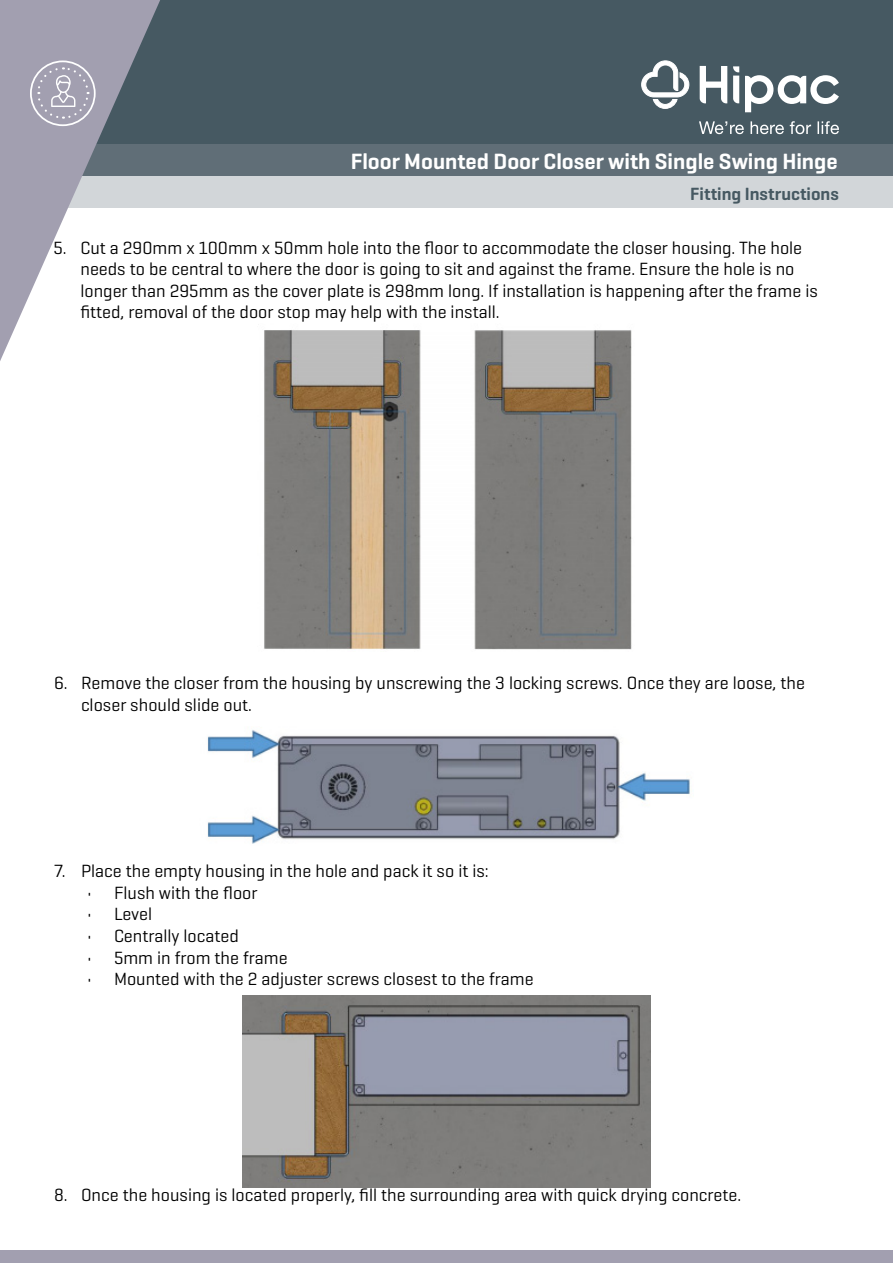
<style>
.page{position:relative;width:893px;height:1263px;background:#fff}
.page>*{position:absolute;margin:0;border:0;box-sizing:border-box;transform-origin:0 0}
.t1{font:600 22.5px "Geogrotesque";color:#fff}
.t2{font:18px/21.6px "Geogrotesque";color:#000}
.t3{font:600 18px "Geogrotesque";color:#465962}
</style>
<div class="page">
<div style="left:0;top:0;width:893px;height:145px;background:#465962"></div>
<div style="left:0;top:145px;width:893px;height:31px;background:#606e77"></div>
<div style="left:0;top:176px;width:893px;height:32px;background:#d2d6d9"></div>
<svg style="left:0;top:0;width:163px;height:361px;fill:#a29fb0"></svg>
<svg style="left:641px;top:60px;width:49px;height:49px"></svg>
<svg style="left:699px;top:121px;width:140px;height:13px"></svg>
<svg style="left:745px;top:75px;width:94px;height:37px"></svg>
<svg style="left:733px;top:66px;width:6px;height:37px"></svg>
<svg style="left:700px;top:66px;width:27px;height:37px"></svg>
<div style="left:30px;top:60px;width:66px;height:66px;border:2px solid #fff;border-radius:50%"></div>
<svg style="left:36px;top:66px;width:54px;height:54px;background:#aeabba"></svg>
<div style="left:0;top:1251px;width:893px;height:12px;background:#a29fb0"></div>
<img style="left:264px;top:330px;width:368px;height:320px">
<img style="left:207px;top:729px;width:483px;height:115px">
<img style="left:242px;top:995px;width:409px;height:192px">
<p class="t1" style="left:351px;top:147px;width:489px">Floor Mounted Door Closer with Single Swing Hinge</p>
<p class="t3" style="left:690px;top:183px;width:150px">Fitting Instructions</p>
<p class="t2" style="left:80px;top:236px;width:739px;text-indent:-27px">5. Cut a 290mm x 100mm x 50mm hole into the floor to accommodate the closer housing. The hole needs to be central to where the door is going to sit and against the frame. Ensure the hole is no longer than 295mm as the cover plate is 298mm long. If installation is happening after the frame is fitted, removal of the door stop may help with the install.</p>
<p class="t2" style="left:81px;top:671px;width:725px;text-indent:-27px">6. Remove the closer from the housing by unscrewing the 3 locking screws. Once they are loose, the closer should slide out.</p>
<p class="t2" style="left:54px;top:860px;width:436px">7. Place the empty housing in the hole and pack it so it is:</p>
<p class="t2" style="left:87px;top:881px;width:172px">• Flush with the floor</p>
<p class="t2" style="left:87px;top:903px;width:67px">• Level</p>
<p class="t2" style="left:87px;top:924px;width:153px">• Centrally located</p>
<p class="t2" style="left:87px;top:946px;width:202px">• 5mm in from the frame</p>
<p class="t2" style="left:87px;top:968px;width:448px">• Mounted with the 2 adjuster screws closest to the frame</p>
<p class="t2" style="left:54px;top:1184px;width:689px">8. Once the housing is located properly, fill the surrounding area with quick drying concrete.</p>
</div>
